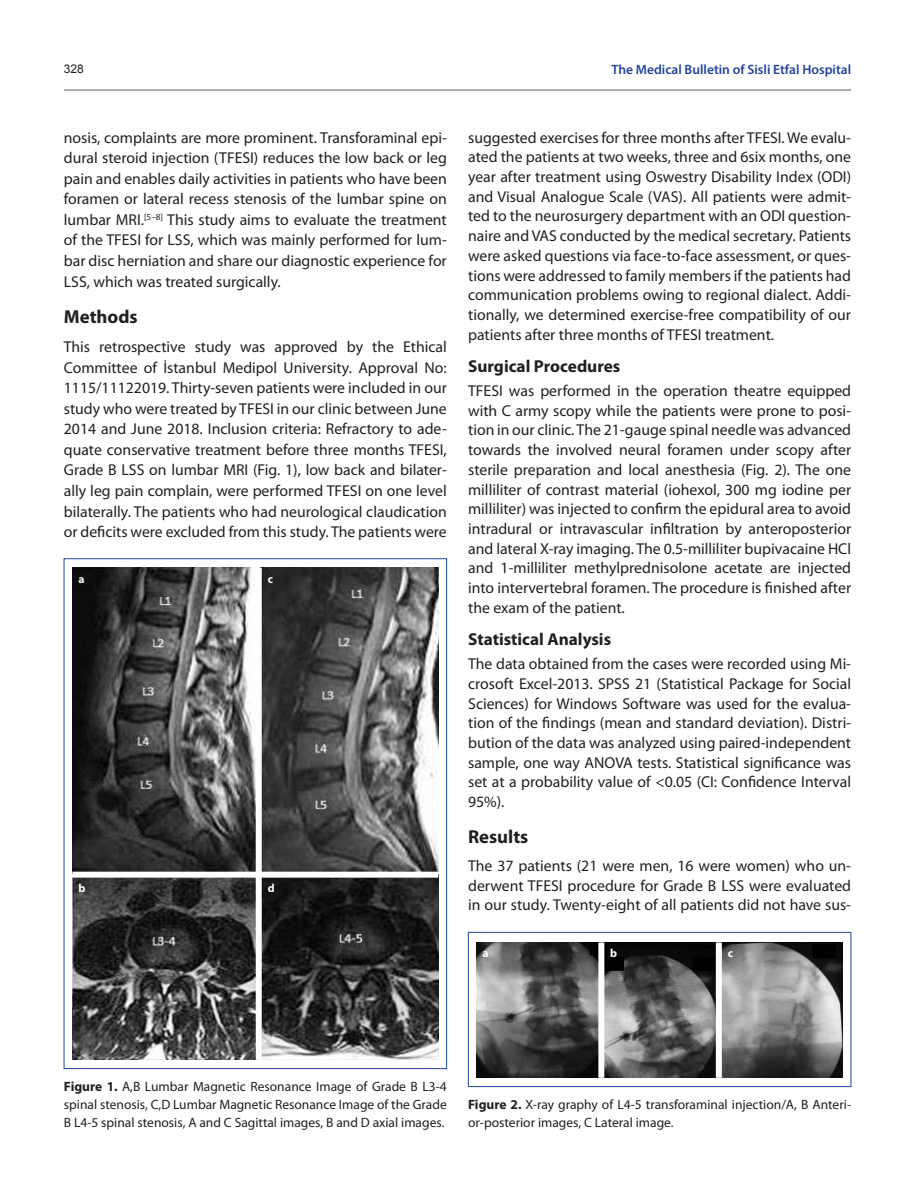
<style>
.page{position:relative;width:915px;height:1191px;background:#fff}
.page>*{position:absolute;margin:0;border:0;box-sizing:border-box;transform-origin:0 0}
.altbaslik{font:700 18.75px "Myriad Pro";color:#231f20}
.ikinci_altbaslik{font:700 17.25px "Myriad Pro";color:#231f20}
.ana_metin_bosluksuz{font:15.75px/19.6px "Myriad Pro";color:#231f20;text-align:justify}
.ana_metin_bosluksuz-2{font:13.5px/18px "Myriad Pro";color:#231f20}
.t1{font:600 13.5px "Myriad Pro";color:#21449b}
.t2{font:12px "Arial";color:#231f20}
.ana_metin_bosluksuz-3{font:700 11.7px "Myriad Pro";color:#fff}
.s1{font-weight:700}
</style>
<div class="page">
<hr style="left:64px;top:89px;width:786px;height:2px;background:#939598">
<div style="left:468px;top:932px;width:382px;height:154px;border:1px solid #21449b"></div>
<img style="left:476px;top:942px;width:366px;height:135px">
<div style="left:598px;top:942px;width:6px;height:135px;background:#fff"></div>
<div style="left:715px;top:942px;width:6px;height:135px;background:#fff"></div>
<img style="left:72px;top:568px;width:183px;height:303px">
<img style="left:72px;top:878px;width:183px;height:181px">
<img style="left:261px;top:568px;width:177px;height:303px">
<img style="left:261px;top:877px;width:177px;height:182px">
<p class="t2" style="left:64px;top:60px;width:22px">328</p>
<p class="t1" style="left:611px;top:61px;width:241px">The Medical Bulletin of Sisli Etfal Hospital</p>
<p class="ana_metin_bosluksuz" style="left:64px;top:127px;width:384px;line-height:20.5px">nosis, complaints are more prominent. Transforaminal epi&shy;dural steroid injection (TFESI) reduces the low back or leg pain and enables daily activities in patients who have been foramen or lateral recess stenosis of the lumbar spine on lumbar MRI.<sup>[5–8]</sup> This study aims to evaluate the treatment of the TFESI for LSS, which was mainly performed for lum&shy;bar disc herniation and share our diagnostic experience for LSS, which was treated surgically.</p>
<p class="altbaslik" style="left:64px;top:304px;width:75px">Methods</p>
<p class="ana_metin_bosluksuz" style="left:64px;top:336px;width:384px;line-height:20.5px">This retrospective study was approved by the Ethical Committee of İstanbul Medipol University. Approval No:<br>1115/11122019. Thirty-seven patients were included in our study who were treated by TFESI in our clinic between June 2014 and June 2018. Inclusion criteria: Refractory to ade&shy;quate conservative treatment before three months TFESI, Grade B LSS on lumbar MRI (Fig. 1), low back and bilater&shy;ally leg pain complain, were performed TFESI on one level bilaterally. The patients who had neurological claudication or deficits were excluded from this study. The patients were</p>
<p class="ana_metin_bosluksuz-3" style="left:78px;top:571px;width:8px">a</p>
<p class="ana_metin_bosluksuz-3" style="left:78px;top:880px;width:8px">b</p>
<p class="ana_metin_bosluksuz-3" style="left:267px;top:571px;width:7px">c</p>
<p class="ana_metin_bosluksuz-3" style="left:267px;top:881px;width:8px">d</p>
<p class="ana_metin_bosluksuz" style="left:468px;top:127px;width:384px">suggested exercises for three months after TFESI. We evalu&shy;ated the patients at two weeks, three and 6six months, one year after treatment using Oswestry Disability Index (ODI) and Visual Analogue Scale (VAS). All patients were admit&shy;ted to the neurosurgery department with an ODI question&shy;naire and VAS conducted by the medical secretary. Patients were asked questions via face-to-face assessment, or ques&shy;tions were addressed to family members if the patients had communication problems owing to regional dialect. Addi&shy;tionally, we determined exercise-free compatibility of our patients after three months of TFESI treatment.</p>
<p class="ikinci_altbaslik" style="left:468px;top:355px;width:154px">Surgical Procedures</p>
<p class="ana_metin_bosluksuz" style="left:468px;top:381px;width:384px">TFESI was performed in the operation theatre equipped with C army scopy while the patients were prone to posi&shy;tion in our clinic. The 21-gauge spinal needle was advanced towards the involved neural foramen under scopy after sterile preparation and local anesthesia (Fig. 2). The one milliliter of contrast material (iohexol, 300 mg iodine per milliliter) was injected to confirm the epidural area to avoid intradural or intravascular infiltration by anteroposterior and lateral X-ray imaging. The 0.5-milliliter bupivacaine HCl and 1-milliliter methylprednisolone acetate are injected into intervertebral foramen. The procedure is finished after the exam of the patient.</p>
<p class="ikinci_altbaslik" style="left:468px;top:628px;width:144px">Statistical Analysis</p>
<p class="ana_metin_bosluksuz" style="left:468px;top:654px;width:384px">The data obtained from the cases were recorded using Mi&shy;crosoft Excel-2013. SPSS 21 (Statistical Package for Social Sciences) for Windows Software was used for the evalua&shy;tion of the findings (mean and standard deviation). Distri&shy;bution of the data was analyzed using paired-independent sample, one way ANOVA tests. Statistical significance was set at a probability value of &lt;0.05 (CI: Confidence Interval 95%).</p>
<p class="altbaslik" style="left:468px;top:824px;width:62px">Results</p>
<p class="ana_metin_bosluksuz" style="left:468px;top:855px;width:384px">The 37 patients (21 were men, 16 were women) who un&shy;derwent TFESI procedure for Grade B LSS were evaluated in our study. Twenty-eight of all patients did not have sus-</p>
<p class="ana_metin_bosluksuz-3" style="left:482px;top:945px;width:8px">a</p>
<p class="ana_metin_bosluksuz-3" style="left:610px;top:945px;width:8px">b</p>
<p class="ana_metin_bosluksuz-3" style="left:727px;top:945px;width:7px">c</p>
<p class="ana_metin_bosluksuz-2" style="left:64px;top:1077px;width:384px;text-align:justify"><span class="s1">Figure 1.</span> A,B Lumbar Magnetic Resonance Image of Grade B L3-4 spinal stenosis, C,D Lumbar Magnetic Resonance Image of the Grade B L4-5 spinal stenosis, A and C Sagittal images, B and D axial images.</p>
<p class="ana_metin_bosluksuz-2" style="left:468px;top:1095px;width:384px"><span class="s1">Figure 2.</span> X-ray graphy of L4-5 transforaminal injection/A, B Anteri&shy;or-posterior images, C Lateral image.</p>
</div>
